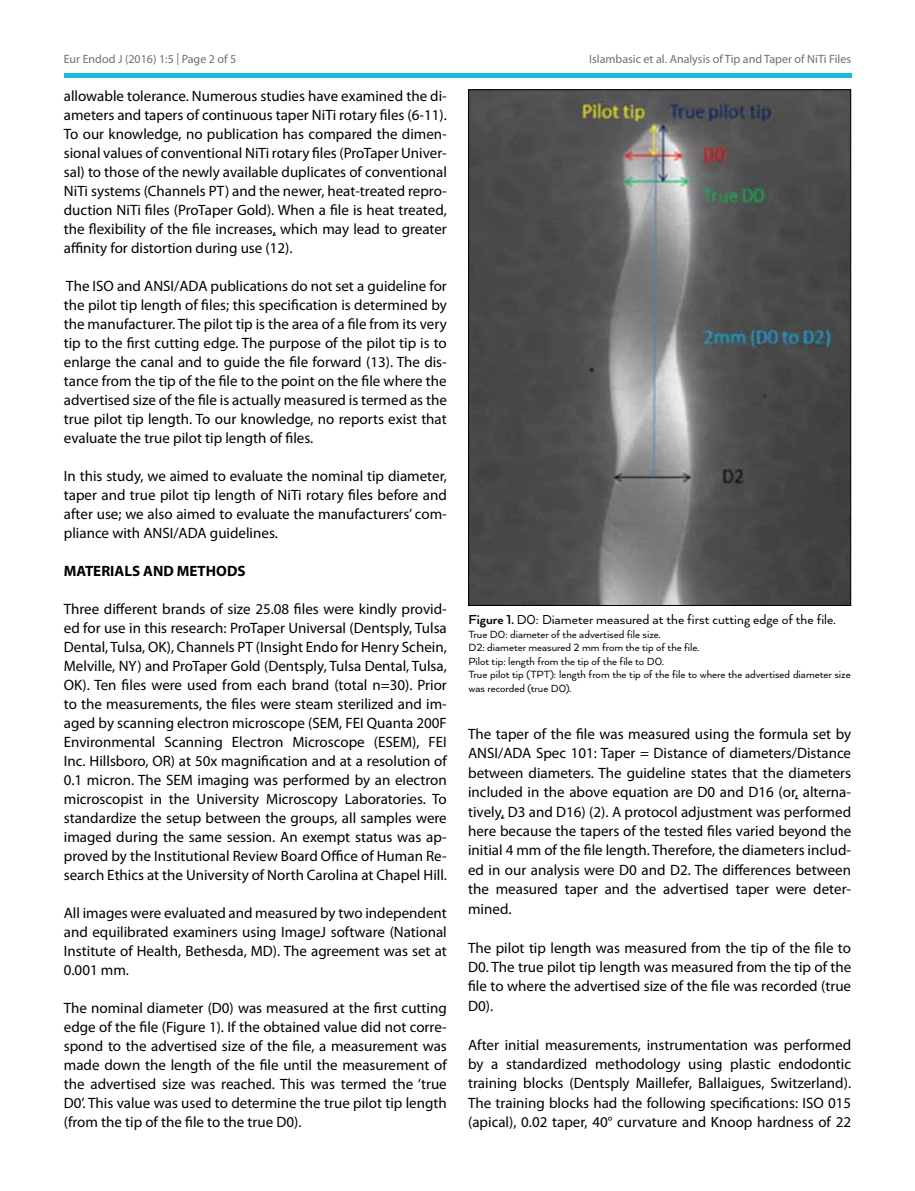
<style>
.page{position:relative;width:915px;height:1191px;background:#fff}
.page>*{position:absolute;margin:0;border:0;box-sizing:border-box;transform-origin:0 0}
.t1{font:15px/19px "Myriad Pro";color:#000;text-align:justify}
.t2{font:15px "Arquitecta";color:#000}
.t3{font:700 15px "Myriad Pro";color:#000}
.t4{font:12px/13.5px "Arquitecta";color:#000}
.t5{font:12px "Myriad Pro";color:#6d6e71}
.s1{font-weight:700}
</style>
<div class="page">
<div style="left:64px;top:73px;width:786px;height:5px;background:#1abcdc"></div>
<img style="left:470px;top:91px;width:378px;height:513px">
<p class="t5" style="left:64px;top:52px;width:174px">Eur Endod J (2016) 1:5 | Page 2 of 5</p>
<p class="t5" style="left:589px;top:52px;width:263px">Islambasic et al. Analysis of Tip and Taper of NiTi Files</p>
<p class="t1" style="left:64px;top:86px;width:384px">allowable tolerance. Numerous studies have examined the di&shy;ameters and tapers of continuous taper NiTi rotary files (6-11).<br>To our knowledge, no publication has compared the dimen&shy;sional values of conventional NiTi rotary files (ProTaper Univer&shy;sal) to those of the newly available duplicates of conventional NiTi systems (Channels PT) and the newer, heat-treated repro&shy;duction NiTi files (ProTaper Gold). When a file is heat treated, the flexibility of the file increases, which may lead to greater affinity for distortion during use (12).</p>
<p class="t1" style="left:64px;top:276px;width:384px">The ISO and ANSI/ADA publications do not set a guideline for the pilot tip length of files; this specification is determined by the manufacturer. The pilot tip is the area of a file from its very tip to the first cutting edge. The purpose of the pilot tip is to enlarge the canal and to guide the file forward (13). The dis&shy;tance from the tip of the file to the point on the file where the advertised size of the file is actually measured is termed as the true pilot tip length. To our knowledge, no reports exist that evaluate the true pilot tip length of files.</p>
<p class="t1" style="left:64px;top:466px;width:384px">In this study, we aimed to evaluate the nominal tip diameter, taper and true pilot tip length of NiTi rotary files before and after use; we also aimed to evaluate the manufacturers’ com&shy;pliance with ANSI/ADA guidelines.</p>
<p class="t3" style="left:64px;top:561px;width:183px">MATERIALS AND METHODS</p>
<p class="t1" style="left:64px;top:599px;width:384px">Three different brands of size 25.08 files were kindly provid&shy;ed for use in this research: ProTaper Universal (Dentsply, Tulsa Dental, Tulsa, OK), Channels PT (Insight Endo for Henry Schein, Melville, NY) and ProTaper Gold (Dentsply, Tulsa Dental, Tulsa, OK). Ten files were used from each brand (total n=30). Prior to the measurements, the files were steam sterilized and im&shy;aged by scanning electron microscope (SEM, FEI Quanta 200F Environmental Scanning Electron Microscope (ESEM), FEI Inc. Hillsboro, OR) at 50x magnification and at a resolution of 0.1 micron. The SEM imaging was performed by an electron microscopist in the University Microscopy Laboratories. To standardize the setup between the groups, all samples were imaged during the same session. An exempt status was ap&shy;proved by the Institutional Review Board Office of Human Re&shy;search Ethics at the University of North Carolina at Chapel Hill.</p>
<p class="t1" style="left:64px;top:903px;width:384px">All images were evaluated and measured by two independent and equilibrated examiners using ImageJ software (National Institute of Health, Bethesda, MD). The agreement was set at 0.001 mm.</p>
<p class="t1" style="left:64px;top:998px;width:384px">The nominal diameter (D0) was measured at the first cutting edge of the file (Figure 1). If the obtained value did not corre&shy;spond to the advertised size of the file, a measurement was made down the length of the file until the measurement of the advertised size was reached. This was termed the ‘true D0’. This value was used to determine the true pilot tip length (from the tip of the file to the true D0).</p>
<p class="t2" style="left:468px;top:610px;width:368px"><span class="s1">Figure 1.</span> D0: Diameter measured at the first cutting edge of the file.</p>
<p class="t4" style="left:468px;top:627px;width:383px">True D0: diameter of the advertised file size.<br>D2: diameter measured 2 mm from the tip of the file.<br>Pilot tip: length from the tip of the file to D0.<br>True pilot tip (TPT): length from the tip of the file to where the advertised diameter size was recorded (true D0).</p>
<p class="t1" style="left:468px;top:724px;width:384px">The taper of the file was measured using the formula set by ANSI/ADA Spec 101: Taper = Distance of diameters/Distance between diameters. The guideline states that the diameters included in the above equation are D0 and D16 (or, alterna&shy;tively, D3 and D16) (2). A protocol adjustment was performed here because the tapers of the tested files varied beyond the initial 4 mm of the file length. Therefore, the diameters includ&shy;ed in our analysis were D0 and D2. The differences between the measured taper and the advertised taper were deter&shy;mined.</p>
<p class="t1" style="left:468px;top:937px;width:384px">The pilot tip length was measured from the tip of the file to D0. The true pilot tip length was measured from the tip of the file to where the advertised size of the file was recorded (true D0).</p>
<p class="t1" style="left:468px;top:1034px;width:384px">After initial measurements, instrumentation was performed by a standardized methodology using plastic endodontic training blocks (Dentsply Maillefer, Ballaigues, Switzerland).<br>The training blocks had the following specifications: ISO 015 (apical), 0.02 taper, 40° curvature and Knoop hardness of 22</p>
</div>
